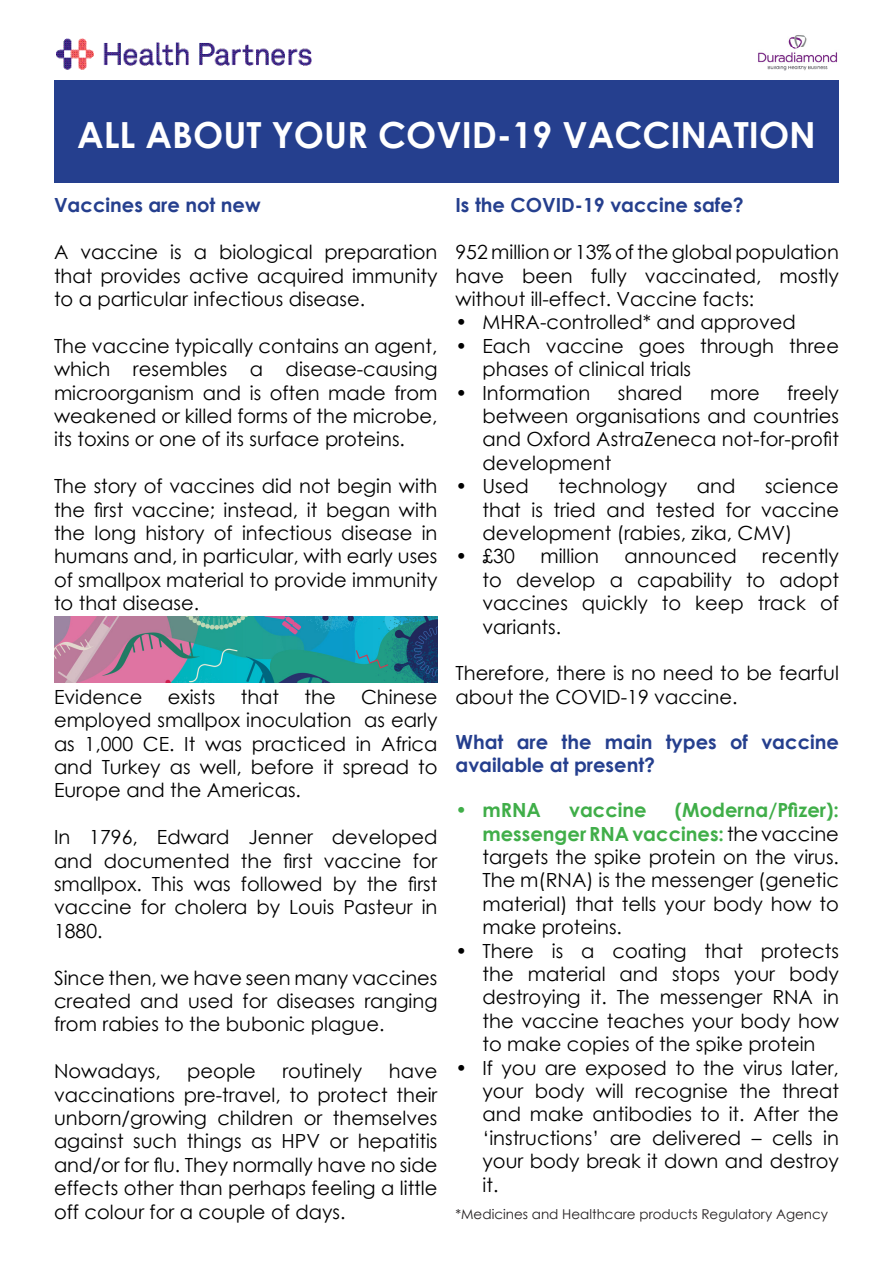
<style>
.page{position:relative;width:893px;height:1263px;background:#fff}
.page>*{position:absolute;margin:0;border:0;box-sizing:border-box;transform-origin:0 0}
.t1{font:700 36px "Century Gothic";color:#fff}
.t2{font:19.5px/23.4px "Century Gothic";color:#000;text-align:justify}
.t3{font:700 19.5px/23.4px "Century Gothic";color:#253f8e}
.t4{font:700 19.5px "Century Gothic";color:#40ae49}
.t5{font:13.5px "Century Gothic";color:#231f20}
.s1{font-weight:700;color:#40ae49}
</style>
<div class="page">
<div style="left:54px;top:81px;width:785px;height:102px;background:#253f8e"></div>
<img style="left:56px;top:38px;width:256px;height:32px">
<img style="left:758px;top:35px;width:80px;height:36px">
<img style="left:54px;top:617px;width:383px;height:65px">
<p class="t1" style="left:77px;top:107px;width:740px">ALL ABOUT YOUR COVID-19 VACCINATION</p>
<p class="t3" style="left:54px;top:193px;width:208px">Vaccines are not new</p>
<p class="t2" style="left:54px;top:240px;width:385px">A vaccine is a biological preparation that provides active acquired immunity to a particular infectious disease.</p>
<p class="t2" style="left:54px;top:334px;width:385px">The vaccine typically contains an agent, which resembles a disease-causing microorganism and is often made from weakened or killed forms of the microbe, its toxins or one of its surface proteins.</p>
<p class="t2" style="left:54px;top:474px;width:385px">The story of vaccines did not begin with the first vaccine; instead, it began with the long history of infectious disease in humans and, in particular, with early uses of smallpox material to provide immunity to that disease.</p>
<p class="t2" style="left:54px;top:685px;width:385px;text-indent:307px">Chinese employed smallpox inoculation as early as 1,000 CE. It was practiced in Africa and Turkey as well, before it spread to Europe and the Americas.</p>
<p class="t2" style="left:54px;top:825px;width:385px">In 1796, Edward Jenner developed and documented the first vaccine for smallpox. This was followed by the first vaccine for cholera by Louis Pasteur in 1880.</p>
<p class="t2" style="left:54px;top:965px;width:385px">Since then, we have seen many vaccines created and used for diseases ranging from rabies to the bubonic plague.</p>
<p class="t2" style="left:54px;top:1059px;width:108px">Nowadays,</p>
<p class="t2" style="left:187px;top:1059px;width:70px">people</p>
<p class="t2" style="left:282px;top:1059px;width:81px">routinely</p>
<p class="t2" style="left:54px;top:685px;width:90px">Evidence</p>
<p class="t2" style="left:168px;top:685px;width:49px">exists</p>
<p class="t2" style="left:241px;top:685px;width:40px">that</p>
<p class="t2" style="left:304px;top:685px;width:33px">the</p>
<p class="t2" style="left:54px;top:1059px;width:385px;text-indent:335px">have vaccinations pre-travel, to protect their unborn/growing children or themselves against such things as HPV or hepatitis and/or for flu. They normally have no side effects other than perhaps feeling a little off colour for a couple of days.</p>
<p class="t3" style="left:455px;top:193px;width:290px">Is the COVID-19 vaccine safe?</p>
<p class="t2" style="left:455px;top:240px;width:385px">952 million or 13% of the global population have been fully vaccinated, mostly without ill-effect. Vaccine facts:</p>
<p class="t2" style="left:455px;top:310px;width:342px">• MHRA-controlled* and approved</p>
<p class="t2" style="left:482px;top:334px;width:358px;text-indent:-27px">• Each vaccine goes through three phases of clinical trials</p>
<p class="t2" style="left:455px;top:381px;width:136px">• Information</p>
<p class="t2" style="left:618px;top:381px;width:66px">shared</p>
<p class="t2" style="left:710px;top:381px;width:51px">more</p>
<p class="t2" style="left:482px;top:381px;width:358px;text-indent:305px">freely between organisations and countries and Oxford AstraZeneca not-for-profit development</p>
<p class="t2" style="left:455px;top:474px;width:75px">• Used</p>
<p class="t2" style="left:558px;top:474px;width:110px">technology</p>
<p class="t2" style="left:697px;top:474px;width:40px">and</p>
<p class="t2" style="left:482px;top:474px;width:358px;text-indent:283px">science that is tried and tested for vaccine development (rabies, zika, CMV)</p>
<p class="t2" style="left:455px;top:544px;width:61px">• £30</p>
<p class="t2" style="left:540px;top:544px;width:60px">million</p>
<p class="t2" style="left:624px;top:544px;width:114px">announced</p>
<p class="t2" style="left:482px;top:544px;width:358px;text-indent:280px">recently to develop a capability to adopt vaccines quickly to keep track of variants.</p>
<p class="t2" style="left:455px;top:661px;width:385px">Therefore, there is no need to be fearful about the COVID-19 vaccine.</p>
<p class="t3" style="left:455px;top:729px;width:385px">What are the main types of vaccine available at present?</p>
<p class="t4" style="left:455px;top:795px;width:87px">• mRNA</p>
<p class="t4" style="left:569px;top:795px;width:79px">vaccine</p>
<p class="t2" style="left:482px;top:798px;width:358px;text-indent:192px"><span class="s1">(Moderna/Pfizer): messenger RNA vaccines:</span> the vaccine targets the spike protein on the virus.<br>The m(RNA) is the messenger (genetic material) that tells your body how to make proteins.</p>
<p class="t2" style="left:482px;top:938px;width:358px;text-indent:-27px">• There is a coating that protects the material and stops your body destroying it. The messenger RNA in the vaccine teaches your body how to make copies of the spike protein</p>
<p class="t2" style="left:482px;top:1055px;width:358px;text-indent:-27px">• If you are exposed to the virus later, your body will recognise the threat and make antibodies to it. After the ‘instructions’ are delivered – cells in your body break it down and destroy it.</p>
<p class="t5" style="left:455px;top:1205px;width:374px">*Medicines and Healthcare products Regulatory Agency</p>
</div>
